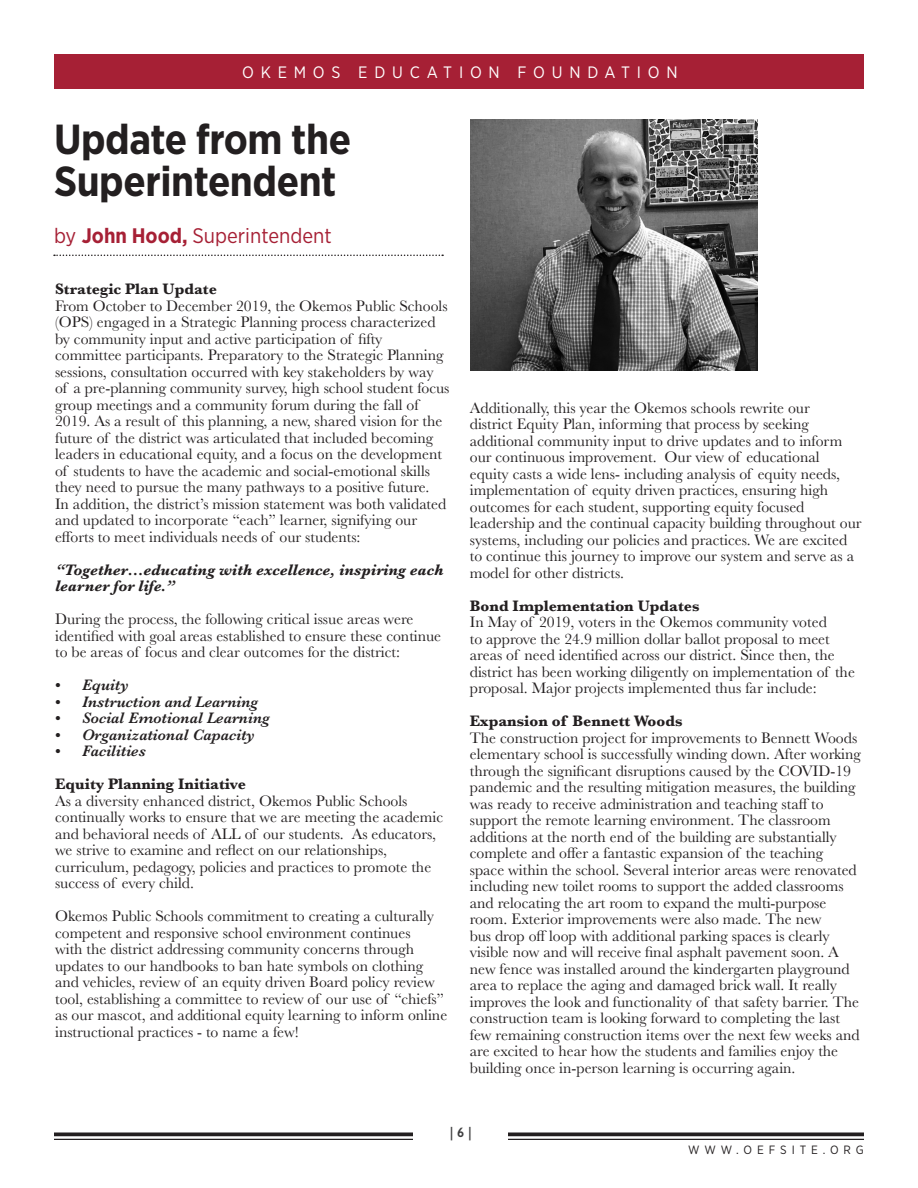
<style>
.page{position:relative;width:918px;height:1188px;background:#fff}
.page>*{position:absolute;margin:0;border:0;box-sizing:border-box;transform-origin:0 0}
.t1{font:700 42px/42px "Gotham Narrow";letter-spacing:-.01em;color:#231f20}
.t2{font:21px "Gotham Narrow";color:#a62035}
.t3{font:16.5px "Gotham Narrow";letter-spacing:.41em;color:#fff}
.t4{font:15.75px/16.5px "Baskerville";color:#231f20}
.t5{font:700 15.75px "Baskerville";color:#231f20}
.t6{font:italic 600 15.75px "Baskerville";color:#231f20}
.t7{font:italic 700 15.75px/16.5px "Baskerville";color:#231f20}
.t8{font:600 13.5px "Gill Sans";color:#3e3e3f}
.t9{font:12px "Gotham Narrow";letter-spacing:.41em;color:#231f20}
.s1{font-weight:700}
</style>
<div class="page">
<div style="left:54px;top:54px;width:810px;height:35px;background:#a62035"></div>
<svg style="left:54px;top:1132px;width:810px;height:4px;background:#3e3b3c"></svg>
<hr style="left:54px;top:1139px;width:810px;height:1px;background:#231f20">
<div style="left:414px;top:1116px;width:94px;height:36px;background:#fff"></div>
<img style="left:471px;top:120px;width:287px;height:250px">
<svg style="left:54px;top:255px;width:389px;height:1px"></svg>
<p class="t3" style="left:242px;top:62px;width:437px">OKEMOS EDUCATION FOUNDATION</p>
<p class="t1" style="left:54px;top:118px;width:299px">Update from the<br>Superintendent</p>
<p class="t2" style="left:54px;top:222px;width:279px">by <span class="s1">John Hood,</span> Superintendent</p>
<p class="t5" style="left:55px;top:278px;width:163px">Strategic Plan Update</p>
<p class="t4" style="left:55px;top:298px;width:396px">From October to December 2019, the Okemos Public Schools (OPS) engaged in a Strategic Planning process characterized by community input and active participation of fifty committee participants. Preparatory to the Strategic Planning sessions, consultation occurred with key stakeholders by way of a pre-planning community survey, high school student focus group meetings and a community forum during the fall of 2019. As a result of this planning, a new, shared vision for the future of the district was articulated that included becoming leaders in educational equity, and a focus on the development of students to have the academic and social-emotional skills they need to pursue the many pathways to a positive future.<br>In addition, the district’s mission statement was both validated and updated to incorporate “each” learner, signifying our efforts to meet individuals needs of our students:</p>
<p class="t7" style="left:55px;top:561px;width:390px">“Together…educating with excellence, inspiring each learner for life.”</p>
<p class="t4" style="left:55px;top:611px;width:388px">During the process, the following critical issue areas were identified with goal areas established to ensure these continue to be areas of focus and clear outcomes for the district:</p>
<p class="t6" style="left:55px;top:674px;width:75px">• Equity</p>
<p class="t6" style="left:55px;top:691px;width:205px">• Instruction and Learning</p>
<p class="t6" style="left:55px;top:707px;width:216px">• Social Emotional Learning</p>
<p class="t6" style="left:55px;top:724px;width:201px">• Organizational Capacity</p>
<p class="t6" style="left:55px;top:740px;width:92px">• Facilities</p>
<p class="t5" style="left:55px;top:773px;width:192px">Equity Planning Initiative</p>
<p class="t4" style="left:55px;top:793px;width:390px">As a diversity enhanced district, Okemos Public Schools continually works to ensure that we are meeting the academic and behavioral needs of ALL of our students. As educators, we strive to examine and reflect on our relationships, curriculum, pedagogy, policies and practices to promote the success of every child.</p>
<p class="t4" style="left:55px;top:908px;width:394px">Okemos Public Schools commitment to creating a culturally competent and responsive school environment continues<br>with the district addressing community concerns through updates to our handbooks to ban hate symbols on clothing and vehicles, review of an equity driven Board policy review tool, establishing a committee to review of our use of “chiefs” as our mascot, and additional equity learning to inform online instructional practices - to name a few!</p>
<p class="t4" style="left:470px;top:400px;width:393px">Additionally, this year the Okemos schools rewrite our<br>district Equity Plan, informing that process by seeking additional community input to drive updates and to inform our continuous improvement. Our view of educational equity casts a wide lens- including analysis of equity needs, implementation of equity driven practices, ensuring high outcomes for each student, supporting equity focused leadership and the continual capacity building throughout our systems, including our policies and practices. We are excited to continue this journey to improve our system and serve as a model for other districts.</p>
<p class="t5" style="left:470px;top:595px;width:231px">Bond Implementation Updates</p>
<p class="t4" style="left:470px;top:614px;width:387px">In May of 2019, voters in the Okemos community voted<br>to approve the 24.9 million dollar ballot proposal to meet areas of need identified across our district. Since then, the district has been working diligently on implementation of the proposal. Major projects implemented thus far include:</p>
<p class="t5" style="left:470px;top:710px;width:214px">Expansion of Bennett Woods</p>
<p class="t4" style="left:470px;top:730px;width:393px">The construction project for improvements to Bennett Woods elementary school is successfully winding down. After working through the significant disruptions caused by the COVID-19 pandemic and the resulting mitigation measures, the building was ready to receive administration and teaching staff to support the remote learning environment. The classroom additions at the north end of the building are substantially complete and offer a fantastic expansion of the teaching space within the school. Several interior areas were renovated including new toilet rooms to support the added classrooms and relocating the art room to expand the multi-purpose room. Exterior improvements were also made. The new<br>bus drop off loop with additional parking spaces is clearly visible now and will receive final asphalt pavement soon. A new fence was installed around the kindergarten playground area to replace the aging and damaged brick wall. It really improves the look and functionality of that safety barrier. The construction team is looking forward to completing the last few remaining construction items over the next few weeks and are excited to hear how the students and families enjoy the building once in-person learning is occurring again.</p>
<p class="t8" style="left:450px;top:1125px;width:23px">| 6 |</p>
<p class="t9" style="left:688px;top:1142px;width:177px">WWW.OEFSITE.ORG</p>
</div>
